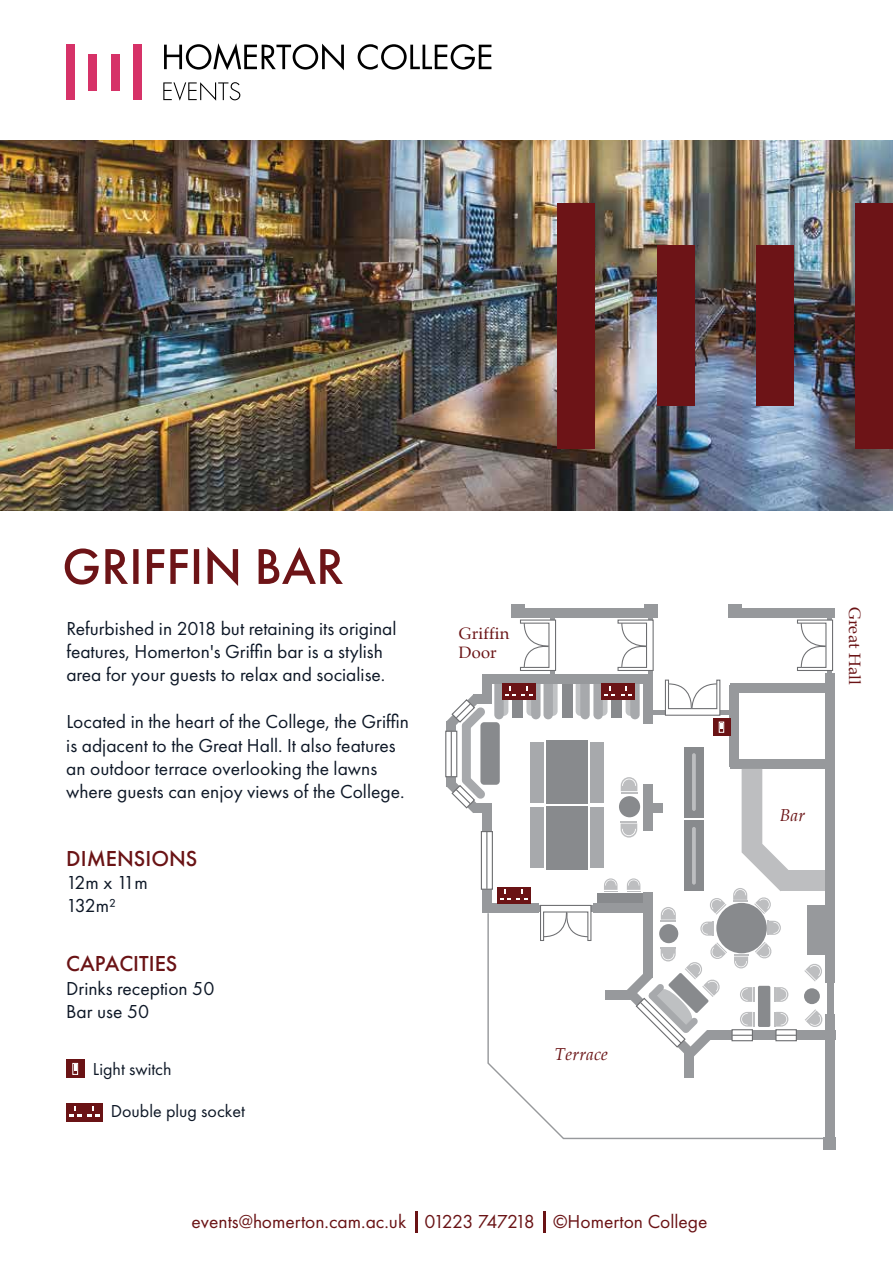
<style>
.page{position:relative;width:893px;height:1263px;background:#fff}
.page>*{position:absolute;margin:0;border:0;box-sizing:border-box;transform-origin:0 0}
.t1{font:500 52.2px "Futura PT";color:#6d1417}
.t2{font:500 22.5px "Futura PT";color:#6a1315}
.t3{font:19.5px/23.4px "Futura PT";color:#0e1827}
.t4{font:19.5px "Futura PT";color:#6a1315}
.t5{font:19.5px/23.4px "Futura PT";letter-spacing:-.025em;color:#0e1827}
.t6{font:18px "Futura PT";color:#0e1827}
.t7{font:italic 17.25px "Palatino";letter-spacing:.01em;color:#6a1315}
.t8{font:16.5px/19.8px "Palatino";letter-spacing:.01em;color:#6a1315}
</style>
<div class="page">
<div style="left:499px;top:678px;width:9px;height:38px;background:#c0c2c4;border-radius:5px"></div>
<div style="left:494px;top:675px;width:10px;height:44px;background:#a7a9ac;border-radius:5px"></div>
<div style="left:526px;top:678px;width:10px;height:38px;background:#c0c2c4;border-radius:5px"></div>
<div style="left:531px;top:675px;width:9px;height:44px;background:#a7a9ac;border-radius:5px"></div>
<div style="left:513px;top:676px;width:10px;height:42px;background:#888a8d"></div>
<div style="left:548px;top:678px;width:10px;height:38px;background:#c0c2c4;border-radius:5px"></div>
<div style="left:543px;top:675px;width:10px;height:44px;background:#a7a9ac;border-radius:5px"></div>
<div style="left:576px;top:678px;width:9px;height:38px;background:#c0c2c4;border-radius:5px"></div>
<div style="left:580px;top:675px;width:10px;height:44px;background:#a7a9ac;border-radius:5px"></div>
<div style="left:562px;top:676px;width:10px;height:42px;background:#888a8d"></div>
<div style="left:598px;top:678px;width:9px;height:38px;background:#c0c2c4;border-radius:5px"></div>
<div style="left:593px;top:675px;width:10px;height:44px;background:#a7a9ac;border-radius:5px"></div>
<div style="left:626px;top:678px;width:9px;height:38px;background:#c0c2c4;border-radius:5px"></div>
<div style="left:630px;top:675px;width:10px;height:44px;background:#a7a9ac;border-radius:5px"></div>
<div style="left:612px;top:676px;width:10px;height:42px;background:#888a8d"></div>
<div style="left:597px;top:893px;width:46px;height:11px;background:#888a8d"></div>
<img style="left:0;top:141px;width:893px;height:370px">
<div style="left:855px;top:203px;width:38px;height:246px;background:#6d1417"></div>
<div style="left:756px;top:246px;width:38px;height:160px;background:#6d1417"></div>
<div style="left:557px;top:203px;width:38px;height:246px;background:#6d1417"></div>
<div style="left:657px;top:246px;width:37px;height:160px;background:#6d1417"></div>
<svg style="left:164px;top:43px;width:180px;height:27px"></svg>
<svg style="left:358px;top:44px;width:133px;height:26px"></svg>
<svg style="left:163px;top:82px;width:77px;height:19px"></svg>
<div style="left:133px;top:45px;width:9px;height:55px;background:#d63268"></div>
<div style="left:111px;top:54px;width:8px;height:36px;background:#d63268"></div>
<div style="left:66px;top:45px;width:9px;height:55px;background:#d63268"></div>
<div style="left:89px;top:54px;width:8px;height:36px;background:#d63268"></div>
<hr style="left:415px;top:1211px;width:2px;height:22px;background:#6a1315">
<hr style="left:544px;top:1211px;width:2px;height:22px;background:#6a1315">
<div style="left:84px;top:1103px;width:18px;height:18px;background:#6a1315"></div>
<svg style="left:87px;top:1106px;width:12px;height:10px"></svg>
<div style="left:66px;top:1103px;width:18px;height:18px;background:#6a1315"></div>
<svg style="left:69px;top:1106px;width:12px;height:10px"></svg>
<div style="left:66px;top:1060px;width:19px;height:18px;background:#6a1315"></div>
<div style="left:73px;top:1063px;width:5px;height:12px;border:1px solid #fff"></div>
<svg style="left:74px;top:1064px;width:3px;height:6px"></svg>
<div style="left:482px;top:674px;width:171px;height:9px;background:#97999c"></div>
<div style="left:518px;top:608px;width:135px;height:10px;background:#97999c"></div>
<div style="left:730px;top:608px;width:104px;height:10px;background:#97999c"></div>
<div style="left:730px;top:683px;width:104px;height:10px;background:#97999c"></div>
<div style="left:730px;top:759px;width:104px;height:10px;background:#97999c"></div>
<div style="left:643px;top:803px;width:20px;height:10px;background:#97999c"></div>
<div style="left:484px;top:904px;width:54px;height:9px;background:#97999c"></div>
<div style="left:593px;top:904px;width:54px;height:9px;background:#97999c"></div>
<div style="left:537px;top:905px;width:59px;height:7px;background:#97999c"></div>
<div style="left:482px;top:804px;width:10px;height:109px;background:#97999c"></div>
<div style="left:482px;top:683px;width:10px;height:18px;background:#97999c"></div>
<div style="left:643px;top:683px;width:10px;height:40px;background:#97999c"></div>
<div style="left:730px;top:685px;width:9px;height:82px;background:#97999c"></div>
<div style="left:825px;top:673px;width:10px;height:309px;background:#97999c"></div>
<div style="left:825px;top:1014px;width:10px;height:131px;background:#97999c"></div>
<div style="left:643px;top:785px;width:10px;height:46px;background:#97999c"></div>
<div style="left:643px;top:892px;width:10px;height:86px;background:#97999c"></div>
<div style="left:473px;top:694px;width:19px;height:10px;background:#97999c"></div>
<div style="left:445px;top:731px;width:12px;height:46px;background:#fff;border:1px solid #6d6e71"></div>
<hr style="left:451px;top:731px;width:1px;height:45px;background:#6d6e71">
<svg style="left:713px;top:719px;width:17px;height:17px"></svg>
<div style="left:719px;top:722px;width:5px;height:10px;border:1px solid #fff"></div>
<svg style="left:720px;top:723px;width:3px;height:6px"></svg>
<div style="left:514px;top:887px;width:17px;height:17px;background:#6a1315"></div>
<div style="left:497px;top:887px;width:17px;height:17px;background:#6a1315"></div>
<svg style="left:500px;top:889px;width:28px;height:10px"></svg>
<svg style="left:447px;top:695px;width:38px;height:36px"></svg>
<svg style="left:447px;top:775px;width:38px;height:38px"></svg>
<div style="left:462px;top:722px;width:9px;height:62px;background:#a7a9ac;border-radius:4px"></div>
<div style="left:480px;top:722px;width:20px;height:63px;background:#888a8d;border-radius:4px"></div>
<svg style="left:540px;top:904px;width:52px;height:8px"></svg>
<div style="left:644px;top:604px;width:14px;height:14px;background:#97999c"></div>
<div style="left:511px;top:604px;width:13px;height:14px;background:#97999c"></div>
<div style="left:728px;top:604px;width:14px;height:14px;background:#97999c"></div>
<div style="left:807px;top:905px;width:20px;height:50px;background:#97999c"></div>
<div style="left:827px;top:980px;width:6px;height:36px;background:#97999c"></div>
<hr style="left:551px;top:616px;width:4px;height:62px;background:#97999c">
<svg style="left:520px;top:619px;width:37px;height:52px"></svg>
<hr style="left:648px;top:616px;width:4px;height:62px;background:#97999c">
<svg style="left:617px;top:619px;width:37px;height:52px"></svg>
<hr style="left:828px;top:616px;width:4px;height:62px;background:#97999c">
<svg style="left:797px;top:619px;width:37px;height:52px"></svg>
<svg style="left:487px;top:912px;width:340px;height:228px"></svg>
<div style="left:823px;top:1136px;width:13px;height:13px;background:#97999c"></div>
<hr style="left:652px;top:710px;width:80px;height:4px;background:#97999c">
<svg style="left:664px;top:679px;width:57px;height:37px"></svg>
<div style="left:481px;top:831px;width:12px;height:59px;background:#fff;border:1px solid #6d6e71"></div>
<hr style="left:486px;top:832px;width:1px;height:57px;background:#6d6e71">
<svg style="left:796px;top:1029px;width:1px;height:12px"></svg>
<div style="left:546px;top:740px;width:42px;height:63px;background:#888a8d"></div>
<div style="left:546px;top:806px;width:42px;height:63px;background:#888a8d"></div>
<div style="left:530px;top:742px;width:14px;height:60px;background:#a7a9ac"></div>
<div style="left:530px;top:807px;width:14px;height:61px;background:#a7a9ac"></div>
<div style="left:590px;top:742px;width:14px;height:60px;background:#a7a9ac"></div>
<div style="left:590px;top:807px;width:14px;height:61px;background:#a7a9ac"></div>
<svg style="left:621px;top:777px;width:16px;height:16px"></svg>
<svg style="left:627px;top:878px;width:13px;height:12px"></svg>
<svg style="left:604px;top:878px;width:13px;height:12px"></svg>
<svg style="left:621px;top:821px;width:16px;height:16px"></svg>
<div style="left:619px;top:796px;width:21px;height:21px;background:#888a8d;border-radius:50%"></div>
<svg style="left:661px;top:907px;width:15px;height:14px"></svg>
<div style="left:659px;top:924px;width:19px;height:19px;background:#888a8d;border-radius:50%"></div>
<div style="left:781px;top:870px;width:44px;height:21px;background:#bdbec0"></div>
<div style="left:684px;top:747px;width:20px;height:71px;background:#888a8d"></div>
<div style="left:684px;top:820px;width:20px;height:71px;background:#888a8d"></div>
<hr style="left:692px;top:753px;width:4px;height:58px;background:#bdbec0;border-radius:2px">
<hr style="left:692px;top:827px;width:4px;height:58px;background:#bdbec0;border-radius:2px">
<div style="left:519px;top:683px;width:17px;height:17px;background:#6a1315"></div>
<div style="left:502px;top:683px;width:17px;height:17px;background:#6a1315"></div>
<svg style="left:505px;top:686px;width:28px;height:10px"></svg>
<div style="left:618px;top:683px;width:17px;height:17px;background:#6a1315"></div>
<svg style="left:621px;top:686px;width:11px;height:10px"></svg>
<div style="left:601px;top:683px;width:17px;height:17px;background:#6a1315"></div>
<svg style="left:604px;top:686px;width:11px;height:10px"></svg>
<div style="left:716px;top:903px;width:51px;height:50px;background:#888a8d;border-radius:50%"></div>
<svg style="left:767px;top:921px;width:14px;height:14px"></svg>
<svg style="left:700px;top:921px;width:14px;height:15px"></svg>
<svg style="left:709px;top:898px;width:17px;height:17px"></svg>
<svg style="left:624px;top:942px;width:172px;height:117px"></svg>
<svg style="left:733px;top:769px;width:62px;height:145px"></svg>
<svg style="left:804px;top:963px;width:19px;height:18px"></svg>
<svg style="left:805px;top:1009px;width:18px;height:19px"></svg>
<div style="left:804px;top:988px;width:16px;height:16px;background:#888a8d;border-radius:50%"></div>
<h1 class="t1" style="left:62px;top:535px;width:283px">GRIFFIN BAR</h1>
<p class="t3" style="left:66px;top:616px;width:332px">Refurbished in 2018 but retaining its original features, Homerton's Griffin bar is a stylish area for your guests to relax and socialise.</p>
<p class="t3" style="left:66px;top:710px;width:344px">Located in the heart of the College, the Griffin is adjacent to the Great Hall. It also features an outdoor terrace overlooking the lawns where guests can enjoy views of the College.</p>
<p class="t2" style="left:66px;top:844px;width:133px">DIMENSIONS</p>
<p class="t5" style="left:66px;top:871px;width:83px">12m x 11m<br>132m²</p>
<p class="t2" style="left:66px;top:950px;width:113px">CAPACITIES</p>
<p class="t3" style="left:66px;top:976px;width:150px">Drinks reception 50<br>Bar use 50</p>
<p class="t6" style="left:93px;top:1058px;width:80px">Light switch</p>
<p class="t6" style="left:111px;top:1100px;width:136px">Double plug socket</p>
<p class="t8" style="left:459px;top:623px;width:52px">Griffin<br>Door</p>
<p class="t7" style="left:555px;top:1039px;width:55px">Terrace</p>
<p class="t4" style="left:192px;top:1210px;width:518px">events@homerton.cam.ac.uk 01223 747218 ©Homerton College</p>
<p class="t8" style="left:865px;top:607px;width:79px;rotate:90deg">Great Hall</p>
<p class="t7" style="left:780px;top:800px;width:27px">Bar</p>
</div>
